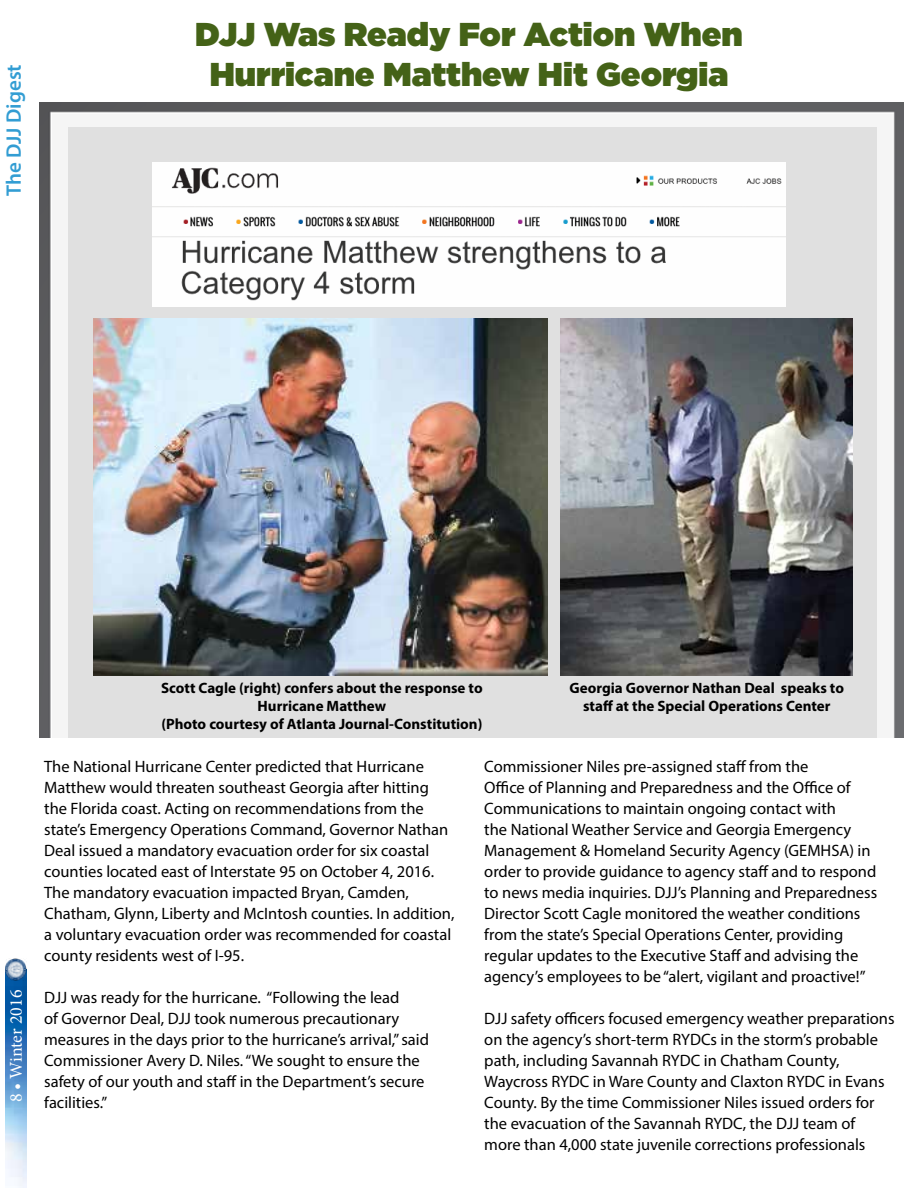
<style>
.page{position:relative;width:918px;height:1188px;background:#fff}
.page>*{position:absolute;margin:0;border:0;box-sizing:border-box;transform-origin:0 0}
.t1{font:900 33px/39.6px "Gotham";color:#446217;text-align:center}
.t2{font:600 21px "Myriad Pro";color:#329dd3}
.t3{font:18px "Minion Pro";color:#fff}
.t4{font:16.5px/21px "Myriad Pro";color:#000}
.t5{font:700 15px/18px "Myriad Pro";color:#000;text-align:center}
</style>
<div class="page">
<img style="left:5px;top:980px;width:21px;height:208px">
<img style="left:5px;top:958px;width:22px;height:22px">
<img style="left:40px;top:103px;width:863px;height:635px">
<div style="left:68px;top:127px;width:809px;height:611px;background:#e0e0e0"></div>
<img style="left:152px;top:163px;width:634px;height:143px">
<img style="left:93px;top:318px;width:455px;height:357px">
<img style="left:561px;top:318px;width:292px;height:357px">
<p class="t2" style="left:0;top:196px;width:133px;rotate:-90deg">The DJJ Digest</p>
<h1 class="t1" style="left:195px;top:14px;width:549px">DJJ Was Ready For Action When<br>Hurricane Matthew Hit Georgia</h1>
<p class="t3" style="left:4px;top:1102px;width:114px;rotate:-90deg">8 • Winter 2016</p>
<p class="t5" style="left:161px;top:678px;width:323px">Scott Cagle (right) confers about the response to<br>Hurricane Matthew<br>(Photo courtesy of Atlanta Journal-Constitution)</p>
<p class="t5" style="left:570px;top:678px;width:276px">Georgia Governor Nathan Deal speaks to staff at the Special Operations Center</p>
<p class="t4" style="left:44px;top:756px;width:412px">The National Hurricane Center predicted that Hurricane Matthew would threaten southeast Georgia after hitting the Florida coast. Acting on recommendations from the state’s Emergency Operations Command, Governor Nathan Deal issued a mandatory evacuation order for six coastal counties located east of Interstate 95 on October 4, 2016.<br>The mandatory evacuation impacted Bryan, Camden, Chatham, Glynn, Liberty and McIntosh counties. In addition, a voluntary evacuation order was recommended for coastal county residents west of I-95.</p>
<p class="t4" style="left:44px;top:987px;width:386px">DJJ was ready for the hurricane. “Following the lead<br>of Governor Deal, DJJ took numerous precautionary measures in the days prior to the hurricane’s arrival,” said Commissioner Avery D. Niles. “We sought to ensure the safety of our youth and staff in the Department’s secure facilities.”</p>
<p class="t4" style="left:484px;top:756px;width:394px">Commissioner Niles pre-assigned staff from the<br>Office of Planning and Preparedness and the Office of Communications to maintain ongoing contact with<br>the National Weather Service and Georgia Emergency Management &amp; Homeland Security Agency (GEMHSA) in order to provide guidance to agency staff and to respond to news media inquiries. DJJ’s Planning and Preparedness Director Scott Cagle monitored the weather conditions from the state’s Special Operations Center, providing regular updates to the Executive Staff and advising the agency’s employees to be “alert, vigilant and proactive!”</p>
<p class="t4" style="left:484px;top:1008px;width:412px">DJJ safety officers focused emergency weather preparations on the agency’s short-term RYDCs in the storm’s probable path, including Savannah RYDC in Chatham County, Waycross RYDC in Ware County and Claxton RYDC in Evans County. By the time Commissioner Niles issued orders for the evacuation of the Savannah RYDC, the DJJ team of more than 4,000 state juvenile corrections professionals</p>
</div>
